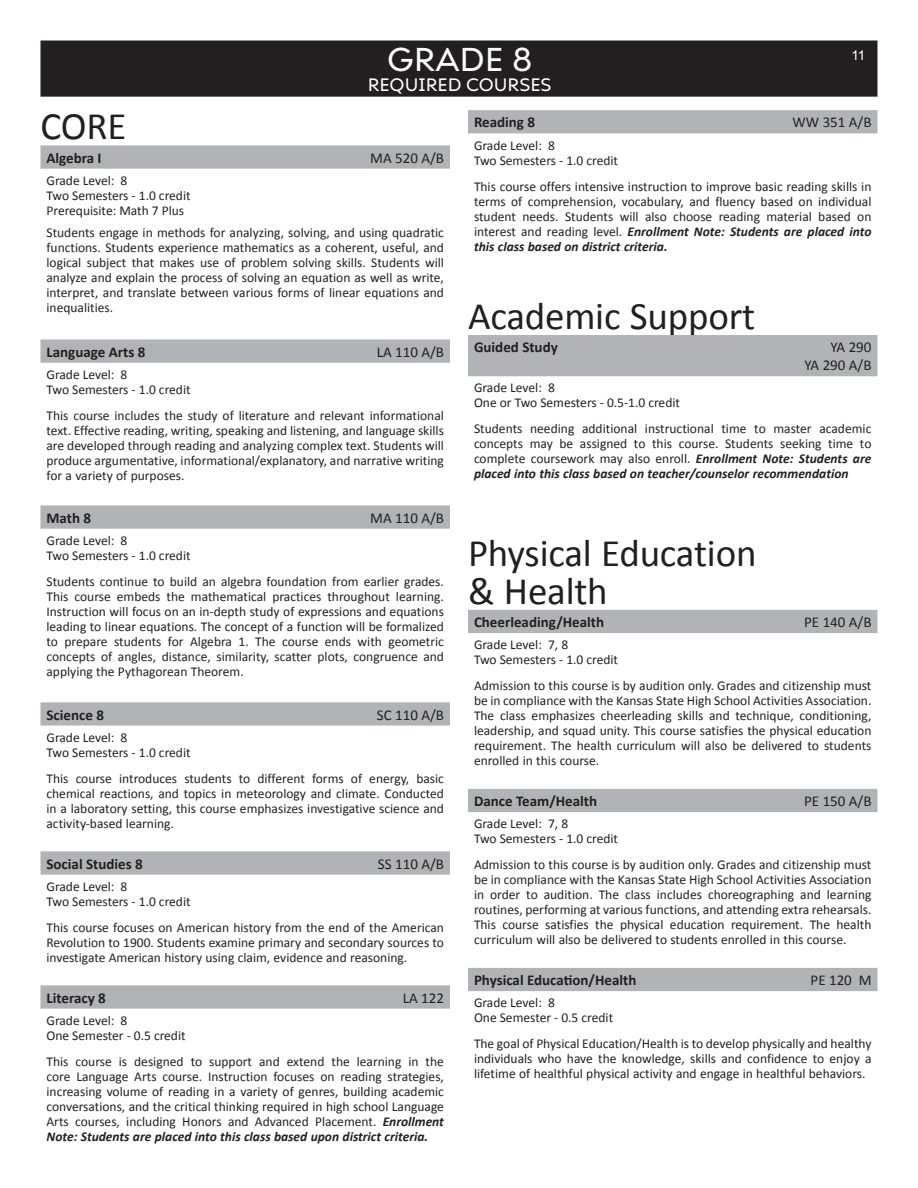
<style>
.page{position:relative;width:918px;height:1188px;background:#fff}
.page>*{position:absolute;margin:0;border:0;box-sizing:border-box;transform-origin:0 0}
.BlackBarTabStyle{font:39px/37.5px "Calibri";letter-spacing:-.005em;color:#231f20}
.t1{font:33px "Ariana Pro";color:#fff}
.t2{font:18px "Ariana Pro";color:#fff}
.t3{font:700 15px "Calibri";color:#231f20}
.t4{font:15px "Calibri";color:#231f20}
.Descriptions{font:13.5px/15px "Calibri";color:#231f20;text-align:justify}
.t5{font:13.5px "Arial";color:#fff}
.s1{font-weight:700;font-style:italic}
</style>
<div class="page">
<div style="left:41px;top:41px;width:836px;height:55px;background:#231f20"></div>
<div style="left:40px;top:40px;width:838px;height:57px;border:2px solid #231f20"></div>
<svg style="left:40px;top:145px;width:410px;height:24px"></svg>
<svg style="left:40px;top:339px;width:410px;height:24px"></svg>
<svg style="left:40px;top:505px;width:410px;height:24px"></svg>
<svg style="left:40px;top:702px;width:410px;height:24px"></svg>
<svg style="left:40px;top:851px;width:410px;height:24px"></svg>
<svg style="left:40px;top:985px;width:410px;height:24px"></svg>
<div style="left:468px;top:110px;width:410px;height:23px;background:#b2b3b7"></div>
<div style="left:468px;top:335px;width:410px;height:41px;background:#b2b3b7"></div>
<div style="left:468px;top:610px;width:410px;height:23px;background:#b2b3b7"></div>
<div style="left:468px;top:789px;width:410px;height:23px;background:#b2b3b7"></div>
<div style="left:468px;top:968px;width:410px;height:23px;background:#b2b3b7"></div>
<p class="t1" style="left:387px;top:37px;width:147px">GRADE 8</p>
<p class="t5" style="left:851px;top:46px;width:16px">11</p>
<p class="t2" style="left:368px;top:72px;width:185px">REQUIRED COURSES</p>
<p class="BlackBarTabStyle" style="left:40px;top:107px;width:87px">CORE</p>
<p class="t3" style="left:46px;top:147px;width:57px">Algebra I</p>
<p class="t4" style="left:370px;top:147px;width:75px">MA 520 A/B</p>
<p class="Descriptions" style="left:46px;top:172px;width:82px">Grade Level: 8</p>
<p class="Descriptions" style="left:46px;top:187px;width:146px">Two Semesters - 1.0 credit</p>
<p class="Descriptions" style="left:46px;top:202px;width:139px">Prerequisite: Math 7 Plus</p>
<p class="Descriptions" style="left:46px;top:225px;width:399px">Students engage in methods for analyzing, solving, and using quadratic functions. Students experience mathematics as a coherent, useful, and logical subject that makes use of problem solving skills. Students will analyze and explain the process of solving an equation as well as write, interpret, and translate between various forms of linear equations and inequalities.</p>
<p class="t3" style="left:46px;top:341px;width:100px">Language Arts 8</p>
<p class="t4" style="left:377px;top:341px;width:69px">LA 110 A/B</p>
<p class="Descriptions" style="left:46px;top:366px;width:82px">Grade Level: 8</p>
<p class="Descriptions" style="left:46px;top:381px;width:146px">Two Semesters - 1.0 credit</p>
<p class="Descriptions" style="left:46px;top:407px;width:399px">This course includes the study of literature and relevant informational text. Effective reading, writing, speaking and listening, and language skills are developed through reading and analyzing complex text. Students will produce argumentative, informational/explanatory, and narrative writing for a variety of purposes.</p>
<p class="t3" style="left:46px;top:507px;width:46px">Math 8</p>
<p class="t4" style="left:370px;top:507px;width:75px">MA 110 A/B</p>
<p class="Descriptions" style="left:46px;top:532px;width:82px">Grade Level: 8</p>
<p class="Descriptions" style="left:46px;top:547px;width:146px">Two Semesters - 1.0 credit</p>
<p class="Descriptions" style="left:46px;top:573px;width:399px">Students continue to build an algebra foundation from earlier grades.<br>This course embeds the mathematical practices throughout learning.<br>Instruction will focus on an in-depth study of expressions and equations leading to linear equations. The concept of a function will be formalized to prepare students for Algebra 1. The course ends with geometric concepts of angles, distance, similarity, scatter plots, congruence and applying the Pythagorean Theorem.</p>
<p class="t3" style="left:46px;top:704px;width:59px">Science 8</p>
<p class="t4" style="left:377px;top:704px;width:69px">SC 110 A/B</p>
<p class="Descriptions" style="left:46px;top:729px;width:82px">Grade Level: 8</p>
<p class="Descriptions" style="left:46px;top:744px;width:146px">Two Semesters - 1.0 credit</p>
<p class="Descriptions" style="left:46px;top:770px;width:399px">This course introduces students to different forms of energy, basic chemical reactions, and topics in meteorology and climate. Conducted in a laboratory setting, this course emphasizes investigative science and activity-based learning.</p>
<p class="t3" style="left:46px;top:853px;width:98px">Social Studies 8</p>
<p class="t4" style="left:378px;top:853px;width:67px">SS 110 A/B</p>
<p class="Descriptions" style="left:46px;top:878px;width:82px">Grade Level: 8</p>
<p class="Descriptions" style="left:46px;top:893px;width:146px">Two Semesters - 1.0 credit</p>
<p class="Descriptions" style="left:46px;top:919px;width:399px">This course focuses on American history from the end of the American Revolution to 1900. Students examine primary and secondary sources to investigate American history using claim, evidence and reasoning.</p>
<p class="t3" style="left:46px;top:987px;width:61px">Literacy 8</p>
<p class="t4" style="left:403px;top:987px;width:43px">LA 122</p>
<p class="Descriptions" style="left:46px;top:1012px;width:82px">Grade Level: 8</p>
<p class="Descriptions" style="left:46px;top:1027px;width:141px">One Semester - 0.5 credit</p>
<p class="Descriptions" style="left:46px;top:1053px;width:399px">This course is designed to support and extend the learning in the core Language Arts course. Instruction focuses on reading strategies, increasing volume of reading in a variety of genres, building academic conversations, and the critical thinking required in high school Language Arts courses, including Honors and Advanced Placement. <span class="s1">Enrollment Note: Students are placed into this class based upon district criteria.</span></p>
<p class="t3" style="left:474px;top:112px;width:63px">Reading 8</p>
<p class="t4" style="left:793px;top:112px;width:80px">WW 351 A/B</p>
<p class="Descriptions" style="left:474px;top:137px;width:82px">Grade Level: 8</p>
<p class="Descriptions" style="left:474px;top:152px;width:146px">Two Semesters - 1.0 credit</p>
<p class="Descriptions" style="left:474px;top:178px;width:399px">This course offers intensive instruction to improve basic reading skills in terms of comprehension, vocabulary, and fluency based on individual student needs. Students will also choose reading material based on interest and reading level. <span class="s1">Enrollment Note: Students are placed into this class based on district criteria.</span></p>
<p class="BlackBarTabStyle" style="left:468px;top:296px;width:289px">Academic Support</p>
<p class="t3" style="left:474px;top:337px;width:85px">Guided Study</p>
<p class="t4" style="left:830px;top:337px;width:43px">YA 290</p>
<p class="t4" style="left:804px;top:355px;width:69px">YA 290 A/B</p>
<p class="Descriptions" style="left:474px;top:380px;width:82px">Grade Level: 8</p>
<p class="Descriptions" style="left:474px;top:395px;width:208px">One or Two Semesters - 0.5-1.0 credit</p>
<p class="Descriptions" style="left:474px;top:421px;width:399px">Students needing additional instructional time to master academic concepts may be assigned to this course. Students seeking time to complete coursework may also enroll. <span class="s1">Enrollment Note: Students are placed into this class based on teacher/counselor recommendation</span></p>
<p class="BlackBarTabStyle" style="left:468px;top:534px;width:290px">Physical Education &amp; Health</p>
<p class="t3" style="left:474px;top:612px;width:132px">Cheerleading/Health</p>
<p class="t4" style="left:804px;top:612px;width:69px">PE 140 A/B</p>
<p class="Descriptions" style="left:474px;top:637px;width:96px">Grade Level: 7, 8</p>
<p class="Descriptions" style="left:474px;top:652px;width:146px">Two Semesters - 1.0 credit</p>
<p class="Descriptions" style="left:474px;top:678px;width:399px">Admission to this course is by audition only. Grades and citizenship must be in compliance with the Kansas State High School Activities Association.<br>The class emphasizes cheerleading skills and technique, conditioning, leadership, and squad unity. This course satisfies the physical education requirement. The health curriculum will also be delivered to students enrolled in this course.</p>
<p class="t3" style="left:474px;top:791px;width:125px">Dance Team/Health</p>
<p class="t4" style="left:804px;top:791px;width:69px">PE 150 A/B</p>
<p class="Descriptions" style="left:474px;top:816px;width:96px">Grade Level: 7, 8</p>
<p class="Descriptions" style="left:474px;top:831px;width:146px">Two Semesters - 1.0 credit</p>
<p class="Descriptions" style="left:474px;top:857px;width:399px">Admission to this course is by audition only. Grades and citizenship must be in compliance with the Kansas State High School Activities Association in order to audition. The class includes choreographing and learning routines, performing at various functions, and attending extra rehearsals.<br>This course satisfies the physical education requirement. The health curriculum will also be delivered to students enrolled in this course.</p>
<p class="t3" style="left:474px;top:970px;width:164px">Physical Education/Health</p>
<p class="t4" style="left:811px;top:970px;width:62px">PE 120 M</p>
<p class="Descriptions" style="left:474px;top:995px;width:82px">Grade Level: 8</p>
<p class="Descriptions" style="left:474px;top:1010px;width:141px">One Semester - 0.5 credit</p>
<p class="Descriptions" style="left:474px;top:1036px;width:399px">The goal of Physical Education/Health is to develop physically and healthy individuals who have the knowledge, skills and confidence to enjoy a lifetime of healthful physical activity and engage in healthful behaviors.</p>
</div>
